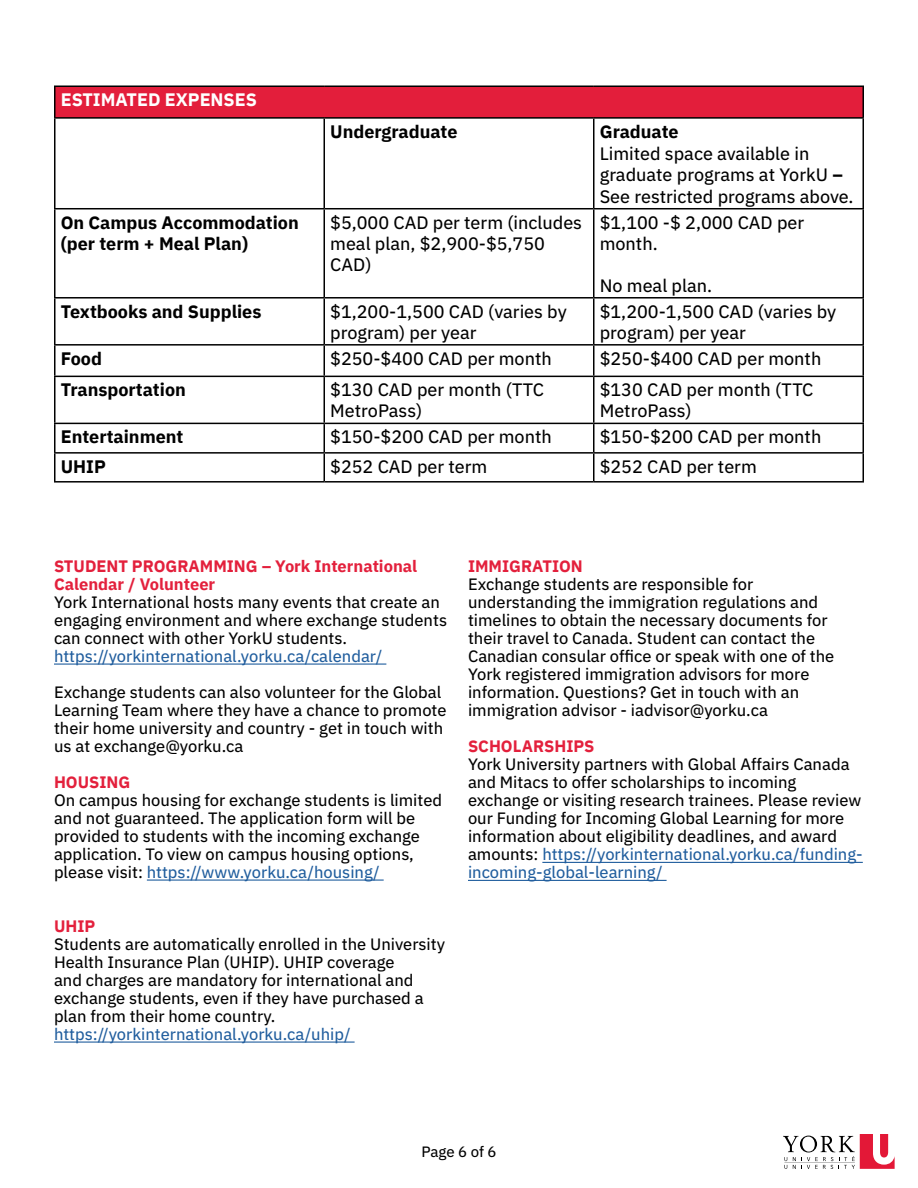
<style>
.page{position:relative;width:918px;height:1188px;background:#fff}
.page>*{position:absolute;margin:0;border:0;box-sizing:border-box;transform-origin:0 0}
.t1{font:18px/21px "IBM Plex Sans Text";color:#000}
.t2{font:700 18px/21px "IBM Plex Sans";color:#000}
.t3{font:700 18px "IBM Plex Sans";color:#fff}
.t4{font:16.5px/18px "IBM Plex Sans Text";color:#000}
.t5{font:700 16.5px/18px "IBM Plex Sans";color:#e3203c}
.t6{font:16.5px "IBM Plex Sans Text";color:#215e9e}
.t7{font:15px "IBM Plex Sans Text";letter-spacing:-.005em;color:#000}
.s1{font-family:"IBM Plex Sans";font-weight:700}
.s2{color:#215e9e}
</style>
<div class="page">
<svg style="left:783px;top:1134px;width:112px;height:35px"></svg>
<hr style="left:54px;top:664px;width:332px;height:1px;background:#215e9e">
<hr style="left:147px;top:880px;width:237px;height:1px;background:#215e9e">
<hr style="left:54px;top:1042px;width:301px;height:1px;background:#215e9e">
<div style="left:55px;top:86px;width:808px;height:32px;background:#e31e3b"></div>
<hr style="left:54px;top:86px;width:270px;height:1px;background:#000">
<hr style="left:54px;top:87px;width:2px;height:30px;background:#000">
<hr style="left:324px;top:86px;width:270px;height:1px;background:#000">
<hr style="left:594px;top:86px;width:270px;height:1px;background:#000">
<hr style="left:862px;top:87px;width:2px;height:30px;background:#000">
<hr style="left:54px;top:117px;width:270px;height:2px;background:#000">
<hr style="left:54px;top:119px;width:2px;height:89px;background:#000">
<hr style="left:324px;top:117px;width:270px;height:2px;background:#000">
<hr style="left:324px;top:119px;width:1px;height:89px;background:#000">
<hr style="left:594px;top:117px;width:270px;height:2px;background:#000">
<hr style="left:593px;top:119px;width:1px;height:89px;background:#000">
<hr style="left:862px;top:119px;width:2px;height:89px;background:#000">
<hr style="left:54px;top:208px;width:270px;height:1px;background:#000">
<hr style="left:54px;top:209px;width:2px;height:88px;background:#000">
<hr style="left:324px;top:208px;width:270px;height:1px;background:#000">
<hr style="left:324px;top:209px;width:1px;height:88px;background:#000">
<hr style="left:594px;top:208px;width:270px;height:1px;background:#000">
<hr style="left:593px;top:209px;width:1px;height:88px;background:#000">
<hr style="left:862px;top:209px;width:2px;height:88px;background:#000">
<hr style="left:54px;top:297px;width:270px;height:2px;background:#000">
<hr style="left:54px;top:299px;width:2px;height:45px;background:#000">
<hr style="left:324px;top:297px;width:270px;height:2px;background:#000">
<hr style="left:324px;top:299px;width:1px;height:45px;background:#000">
<hr style="left:594px;top:297px;width:270px;height:2px;background:#000">
<hr style="left:593px;top:299px;width:1px;height:45px;background:#000">
<hr style="left:862px;top:299px;width:2px;height:45px;background:#000">
<hr style="left:54px;top:344px;width:270px;height:2px;background:#000">
<hr style="left:54px;top:346px;width:2px;height:30px;background:#000">
<hr style="left:324px;top:344px;width:270px;height:2px;background:#000">
<hr style="left:324px;top:346px;width:1px;height:30px;background:#000">
<hr style="left:594px;top:344px;width:270px;height:2px;background:#000">
<hr style="left:593px;top:346px;width:1px;height:30px;background:#000">
<hr style="left:862px;top:346px;width:2px;height:30px;background:#000">
<hr style="left:54px;top:376px;width:270px;height:1px;background:#000">
<hr style="left:54px;top:377px;width:2px;height:46px;background:#000">
<hr style="left:324px;top:376px;width:270px;height:1px;background:#000">
<hr style="left:324px;top:377px;width:1px;height:46px;background:#000">
<hr style="left:594px;top:376px;width:270px;height:1px;background:#000">
<hr style="left:593px;top:377px;width:1px;height:46px;background:#000">
<hr style="left:862px;top:377px;width:2px;height:46px;background:#000">
<hr style="left:54px;top:423px;width:270px;height:1px;background:#000">
<hr style="left:54px;top:424px;width:2px;height:28px;background:#000">
<hr style="left:324px;top:423px;width:270px;height:1px;background:#000">
<hr style="left:594px;top:423px;width:270px;height:1px;background:#000">
<hr style="left:862px;top:424px;width:2px;height:28px;background:#000">
<hr style="left:54px;top:452px;width:270px;height:2px;background:#000">
<hr style="left:54px;top:454px;width:2px;height:27px;background:#000">
<hr style="left:324px;top:452px;width:270px;height:2px;background:#000">
<svg style="left:324px;top:424px;width:1px;height:57px"></svg>
<hr style="left:594px;top:452px;width:270px;height:2px;background:#000">
<svg style="left:593px;top:424px;width:1px;height:57px"></svg>
<hr style="left:862px;top:454px;width:2px;height:27px;background:#000">
<hr style="left:54px;top:481px;width:270px;height:2px;background:#000">
<hr style="left:324px;top:481px;width:270px;height:2px;background:#000">
<hr style="left:594px;top:481px;width:270px;height:2px;background:#000">
<hr style="left:542px;top:862px;width:321px;height:1px;background:#215e9e">
<hr style="left:468px;top:880px;width:199px;height:1px;background:#215e9e">
<p class="t3" style="left:61px;top:86px;width:198px">ESTIMATED EXPENSES</p>
<p class="t2" style="left:330px;top:120px;width:129px">Undergraduate</p>
<p class="t2" style="left:600px;top:120px;width:80px">Graduate</p>
<p class="t1" style="left:600px;top:141px;width:255px;line-height:21.6px">Limited space available in graduate programs at YorkU <span class="s1">–<br></span>See restricted programs above.</p>
<p class="t2" style="left:61px;top:210px;width:240px">On Campus Accommodation (per term + Meal Plan)</p>
<p class="t1" style="left:330px;top:210px;width:253px">$5,000 CAD per term (includes meal plan, $2,900-$5,750<br>CAD)</p>
<p class="t1" style="left:600px;top:210px;width:206px">$1,100 -$ 2,000 CAD per month.</p>
<p class="t1" style="left:600px;top:273px;width:114px">No meal plan.</p>
<p class="t2" style="left:61px;top:299px;width:202px">Textbooks and Supplies</p>
<p class="t1" style="left:330px;top:299px;width:238px">$1,200-1,500 CAD (varies by program) per year</p>
<p class="t1" style="left:600px;top:299px;width:238px">$1,200-1,500 CAD (varies by program) per year</p>
<p class="t2" style="left:61px;top:347px;width:43px">Food</p>
<p class="t1" style="left:330px;top:347px;width:223px">$250-$400 CAD per month</p>
<p class="t1" style="left:600px;top:347px;width:223px">$250-$400 CAD per month</p>
<p class="t2" style="left:61px;top:378px;width:127px">Transportation</p>
<p class="t1" style="left:330px;top:378px;width:215px">$130 CAD per month (TTC<br>MetroPass)</p>
<p class="t1" style="left:600px;top:378px;width:215px">$130 CAD per month (TTC<br>MetroPass)</p>
<p class="t2" style="left:61px;top:425px;width:124px">Entertainment</p>
<p class="t1" style="left:330px;top:425px;width:223px">$150-$200 CAD per month</p>
<p class="t1" style="left:600px;top:425px;width:223px">$150-$200 CAD per month</p>
<p class="t2" style="left:61px;top:455px;width:47px">UHIP</p>
<p class="t1" style="left:330px;top:455px;width:159px">$252 CAD per term</p>
<p class="t1" style="left:600px;top:455px;width:159px">$252 CAD per term</p>
<p class="t5" style="left:54px;top:556px;width:365px">STUDENT PROGRAMMING – York International<br>Calendar / Volunteer</p>
<p class="t4" style="left:54px;top:592px;width:395px">York International hosts many events that create an engaging environment and where exchange students can connect with other YorkU students.</p>
<p class="t6" style="left:54px;top:643px;width:330px">https://yorkinternational.yorku.ca/calendar/</p>
<p class="t4" style="left:54px;top:682px;width:394px">Exchange students can also volunteer for the Global Learning Team where they have a chance to promote their home university and country - get in touch with us at exchange@yorku.ca</p>
<p class="t5" style="left:54px;top:772px;width:78px">HOUSING</p>
<p class="t4" style="left:54px;top:790px;width:390px">On campus housing for exchange students is limited and not guaranteed. The application form will be provided to students with the incoming exchange application. To view on campus housing options, please visit: <span class="s2">https://www.yorku.ca/housing/</span></p>
<p class="t5" style="left:54px;top:916px;width:43px">UHIP</p>
<p class="t4" style="left:54px;top:934px;width:393px">Students are automatically enrolled in the University Health Insurance Plan (UHIP). UHIP coverage<br>and charges are mandatory for international and exchange students, even if they have purchased a plan from their home country.</p>
<p class="t6" style="left:54px;top:1022px;width:298px">https://yorkinternational.yorku.ca/uhip/</p>
<p class="t5" style="left:468px;top:556px;width:116px">IMMIGRATION</p>
<p class="t4" style="left:468px;top:574px;width:368px">Exchange students are responsible for understanding the immigration regulations and timelines to obtain the necessary documents for their travel to Canada. Student can contact the Canadian consular office or speak with one of the York registered immigration advisors for more information. Questions? Get in touch with an immigration advisor - iadvisor@yorku.ca</p>
<p class="t5" style="left:468px;top:736px;width:128px">SCHOLARSHIPS</p>
<p class="t4" style="left:468px;top:754px;width:396px">York University partners with Global Affairs Canada and Mitacs to offer scholarships to incoming exchange or visiting research trainees. Please review our Funding for Incoming Global Learning for more information about eligibility deadlines, and award amounts: <span class="s2">https://yorkinternational.yorku.ca/funding&shy;incoming-global-learning/</span></p>
<p class="t7" style="left:421px;top:1140px;width:77px">Page 6 of 6</p>
</div>
